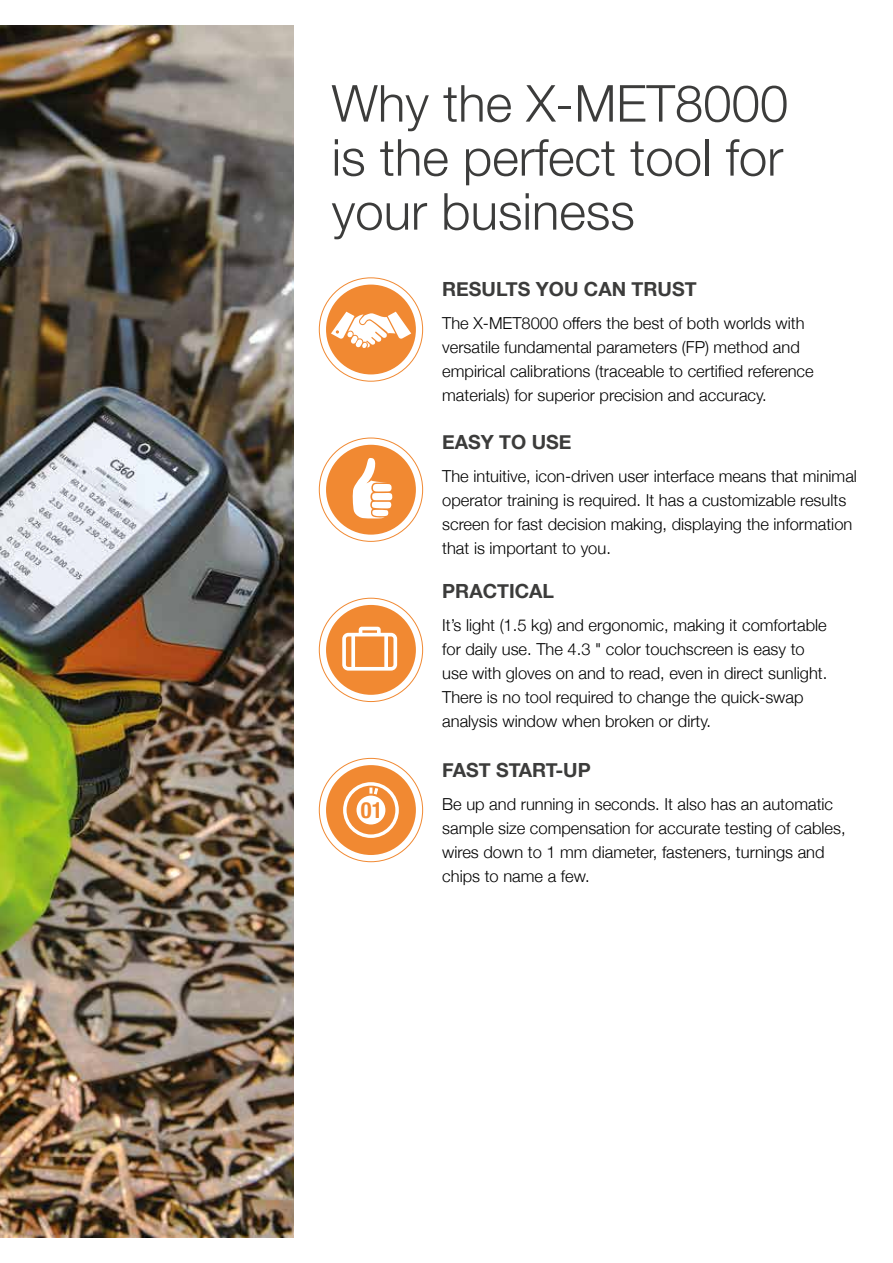
<style>
.page{position:relative;width:893px;height:1263px;background:#fff}
.page>*{position:absolute;margin:0;border:0;box-sizing:border-box;transform-origin:0 0}
.t1{font:300 51px/54px "Helvetica Neue";color:#3c3c3b;text-align:justify}
.t2{font:700 condensed 22.5px "Helvetica Neue";color:#f18932}
.t3{font:700 19.5px "Helvetica Neue";color:#3c3c3b}
.t4{font:300 16.5px/24px "Helvetica Neue";color:#000}
</style>
<div class="page">
<img style="left:0;top:25px;width:293px;height:1212px">
<div style="left:326px;top:285px;width:90px;height:89px;background:#f18932;border-radius:50%"></div>
<svg style="left:331px;top:312px;width:80px;height:36px"></svg>
<div style="left:326px;top:445px;width:90px;height:90px;background:#f18932;border-radius:50%"></div>
<svg style="left:352px;top:458px;width:40px;height:61px"></svg>
<div style="left:326px;top:765px;width:90px;height:90px;background:#f18932;border-radius:50%"></div>
<svg style="left:343px;top:782px;width:56px;height:56px"></svg>
<div style="left:326px;top:605px;width:90px;height:90px;background:#f18932;border-radius:50%"></div>
<svg style="left:342px;top:627px;width:55px;height:44px"></svg>
<h1 class="t1" style="left:332px;top:73px;width:458px">Why the X-MET8000 is the perfect tool for your business</h1>
<h2 class="t2" style="left:361px;top:791px;width:23px">01</h2>
<p class="t3" style="left:442px;top:274px;width:256px">RESULTS YOU CAN TRUST</p>
<p class="t4" style="left:442px;top:310px;width:373px">The X-MET8000 offers the best of both worlds with versatile fundamental parameters (FP) method and empirical calibrations (traceable to certified reference materials) for superior precision and accuracy.</p>
<p class="t3" style="left:442px;top:427px;width:131px">EASY TO USE</p>
<p class="t4" style="left:442px;top:463px;width:416px">The intuitive, icon-driven user interface means that minimal operator training is required. It has a customizable results screen for fast decision making, displaying the information that is important to you.</p>
<p class="t3" style="left:442px;top:576px;width:113px">PRACTICAL</p>
<p class="t4" style="left:442px;top:612px;width:387px">It’s light (1.5 kg) and ergonomic, making it comfortable for daily use. The 4.3 " color touchscreen is easy to use with gloves on and to read, even in direct sunlight.<br>There is no tool required to change the quick-swap analysis window when broken or dirty.</p>
<p class="t3" style="left:442px;top:755px;width:150px">FAST START-UP</p>
<p class="t4" style="left:442px;top:790px;width:405px">Be up and running in seconds. It also has an automatic sample size compensation for accurate testing of cables, wires down to 1 mm diameter, fasteners, turnings and chips to name a few.</p>
</div>
